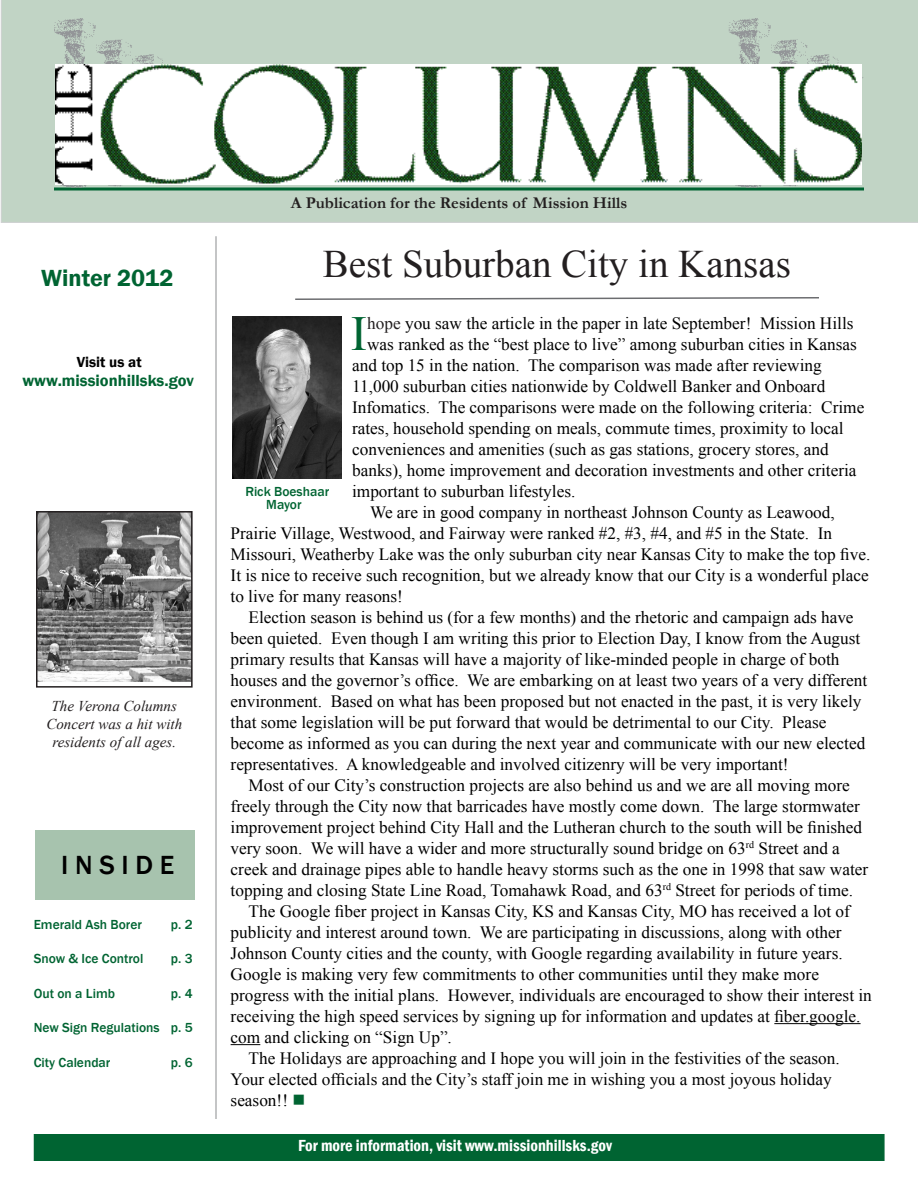
<style>
.page{position:relative;width:918px;height:1188px;background:#fff}
.page>*{position:absolute;margin:0;border:0;box-sizing:border-box;transform-origin:0 0}
.t1{font:48.9px "Times New Roman";color:#006432}
.t2{font:39px "Times New Roman";color:#231f20}
.t3{font:500 27px "Franklin Gothic";color:#000}
.t4{font:600 24px "Franklin Gothic";color:#006432}
.t5{font:17.25px "Times New Roman";color:#000}
.t6{font:600 condensed 16.5px "Franklin Gothic";color:#fff}
.t7{font:700 16.5px "Garamond";color:#231f20}
.t8{font:600 16.5px "Franklin Gothic";color:#006432}
.t9{font:italic 15px/18px "Times New Roman";color:#231f20;text-align:center}
.t10{font:600 15px "Franklin Gothic";color:#000}
.t11{font:500 13.5px/13.5px "Franklin Gothic";color:#006432;text-align:center}
.s1{color:#231f20}
.s2{color:#006432}
</style>
<div class="page">
<hr style="left:774px;top:1023px;width:87px;height:1px;background:#000">
<svg style="left:231px;top:1044px;width:29px;height:1px"></svg>
<div style="left:1px;top:0;width:917px;height:223px;background:#c1d4c5"></div>
<hr style="left:216px;top:236px;width:1px;height:883px;background:#8a8c8f">
<div style="left:34px;top:1134px;width:851px;height:27px;background:#006432"></div>
<hr style="left:54px;top:188px;width:810px;height:2px;background:#006432">
<img style="left:54px;top:18px;width:135px;height:170px">
<img style="left:729px;top:18px;width:135px;height:170px">
<img style="left:232px;top:317px;width:110px;height:162px">
<img style="left:56px;top:65px;width:805px;height:120px">
<div style="left:35px;top:830px;width:160px;height:70px;background:#a7c3ae"></div>
<img style="left:39px;top:514px;width:151px;height:167px">
<div style="left:36px;top:511px;width:157px;height:177px;border:2px solid #231f20"></div>
<svg style="left:295px;top:297px;width:524px;height:3px"></svg>
<h3 class="t4" style="left:41px;top:263px;width:134px">Winter 2012</h3>
<p class="t10" style="left:77px;top:353px;width:66px">Visit us at</p>
<p class="t8" style="left:22px;top:370px;width:173px">www.missionhillsks.gov</p>
<p class="t9" style="left:46px;top:696px;width:137px">The Verona Columns<br>Concert was a hit with residents of all ages.</p>
<h3 class="t3" style="left:61px;top:848px;width:115px">I N S I D E</h3>
<p class="t11" style="left:34px;top:918px;width:110px">Emerald Ash Borer</p>
<p class="t11" style="left:171px;top:918px;width:23px">p. 2</p>
<p class="t11" style="left:34px;top:952px;width:111px">Snow &amp; Ice Control</p>
<p class="t11" style="left:171px;top:952px;width:23px">p. 3</p>
<p class="t11" style="left:34px;top:987px;width:83px">Out on a Limb</p>
<p class="t11" style="left:171px;top:987px;width:23px">p. 4</p>
<p class="t11" style="left:34px;top:1021px;width:161px">New Sign Regulations p. 5</p>
<p class="t11" style="left:34px;top:1056px;width:78px">City Calendar</p>
<p class="t11" style="left:171px;top:1056px;width:23px">p. 6</p>
<p class="t7" style="left:291px;top:192px;width:338px">A Publication for the Residents of Mission Hills</p>
<h2 class="t2" style="left:323px;top:238px;width:470px">Best Suburban City in Kansas</h2>
<h1 class="t1" style="left:351px;top:301px;width:18px">I</h1>
<p class="t5" style="left:367px;top:311px;width:488px"><span class="s1">hope</span> you saw the article in the paper in late September! Mission Hills</p>
<p class="t5" style="left:367px;top:332px;width:491px">was ranked as the “best place to live” among suburban cities in Kansas</p>
<p class="t5" style="left:352px;top:353px;width:471px">and top 15 in the nation. The comparison was made after reviewing</p>
<p class="t5" style="left:352px;top:374px;width:475px">11,000 suburban cities nationwide by Coldwell Banker and Onboard</p>
<p class="t5" style="left:352px;top:395px;width:514px">Infomatics. The comparisons were made on the following criteria: Crime</p>
<p class="t5" style="left:352px;top:416px;width:493px">rates, household spending on meals, commute times, proximity to local</p>
<p class="t5" style="left:352px;top:437px;width:478px">conveniences and amenities (such as gas stations, grocery stores, and</p>
<p class="t5" style="left:352px;top:458px;width:506px">banks), home improvement and decoration investments and other criteria</p>
<p class="t5" style="left:352px;top:479px;width:225px">important to suburban lifestyles.</p>
<p class="t5" style="left:370px;top:500px;width:466px">We are in good company in northeast Johnson County as Leawood,</p>
<p class="t5" style="left:231px;top:521px;width:603px">Prairie Village, Westwood, and Fairway were ranked #2, #3, #4, and #5 in the State. In</p>
<p class="t5" style="left:231px;top:542px;width:641px">Missouri, Weatherby Lake was the only suburban city near Kansas City to make the top five.</p>
<p class="t5" style="left:231px;top:563px;width:640px">It is nice to receive such recognition, but we already know that our City is a wonderful place</p>
<p class="t5" style="left:231px;top:584px;width:174px">to live for many reasons!</p>
<p class="t5" style="left:249px;top:605px;width:607px">Election season is behind us (for a few months) and the rhetoric and campaign ads have</p>
<p class="t5" style="left:231px;top:626px;width:631px">been quieted. Even though I am writing this prior to Election Day, I know from the August</p>
<p class="t5" style="left:231px;top:647px;width:611px">primary results that Kansas will have a majority of like-minded people in charge of both</p>
<p class="t5" style="left:231px;top:668px;width:638px">houses and the governor’s office. We are embarking on at least two years of a very different</p>
<p class="t5" style="left:231px;top:689px;width:632px">environment. Based on what has been proposed but not enacted in the past, it is very likely</p>
<p class="t5" style="left:231px;top:710px;width:597px">that some legislation will be put forward that would be detrimental to our City. Please</p>
<p class="t5" style="left:231px;top:731px;width:636px">become as informed as you can during the next year and communicate with our new elected</p>
<p class="t5" style="left:231px;top:752px;width:560px">representatives. A knowledgeable and involved citizenry will be very important!</p>
<p class="t5" style="left:249px;top:773px;width:603px">Most of our City’s construction projects are also behind us and we are all moving more</p>
<p class="t5" style="left:231px;top:794px;width:631px">freely through the City now that barricades have mostly come down. The large stormwater</p>
<p class="t5" style="left:231px;top:815px;width:633px">improvement project behind City Hall and the Lutheran church to the south will be finished</p>
<p class="t5" style="left:231px;top:836px;width:611px">very soon. We will have a wider and more structurally sound bridge on 63<sup>rd</sup> Street and a</p>
<p class="t5" style="left:231px;top:857px;width:639px">creek and drainage pipes able to handle heavy storms such as the one in 1998 that saw water</p>
<p class="t5" style="left:231px;top:878px;width:624px">topping and closing State Line Road, Tomahawk Road, and 63<sup>rd</sup> Street for periods of time.</p>
<p class="t5" style="left:249px;top:899px;width:603px">The Google fiber project in Kansas City, KS and Kansas City, MO has received a lot of</p>
<p class="t5" style="left:231px;top:920px;width:613px">publicity and interest around town. We are participating in discussions, along with other</p>
<p class="t5" style="left:231px;top:941px;width:614px">Johnson County cities and the county, with Google regarding availability in future years.</p>
<p class="t5" style="left:231px;top:962px;width:590px">Google is making very few commitments to other communities until they make more</p>
<p class="t5" style="left:231px;top:983px;width:643px">progress with the initial plans. However, individuals are encouraged to show their interest in</p>
<p class="t5" style="left:231px;top:1004px;width:631px">receiving the high speed services by signing up for information and updates at fiber.google.</p>
<p class="t5" style="left:231px;top:1025px;width:223px">com and clicking on “Sign Up”.</p>
<p class="t5" style="left:249px;top:1046px;width:593px">The Holidays are approaching and I hope you will join in the festivities of the season.</p>
<p class="t5" style="left:231px;top:1067px;width:603px">Your elected officials and the City’s staff join me in wishing you a most joyous holiday</p>
<p class="t5" style="left:231px;top:1088px;width:76px">season!! <span class="s2">■</span></p>
<p class="t11" style="left:245px;top:485px;width:85px">Rick Boeshaar<br>Mayor</p>
<p class="t6" style="left:298px;top:1134px;width:315px">For more information, visit www.missionhillsks.gov</p>
</div>
